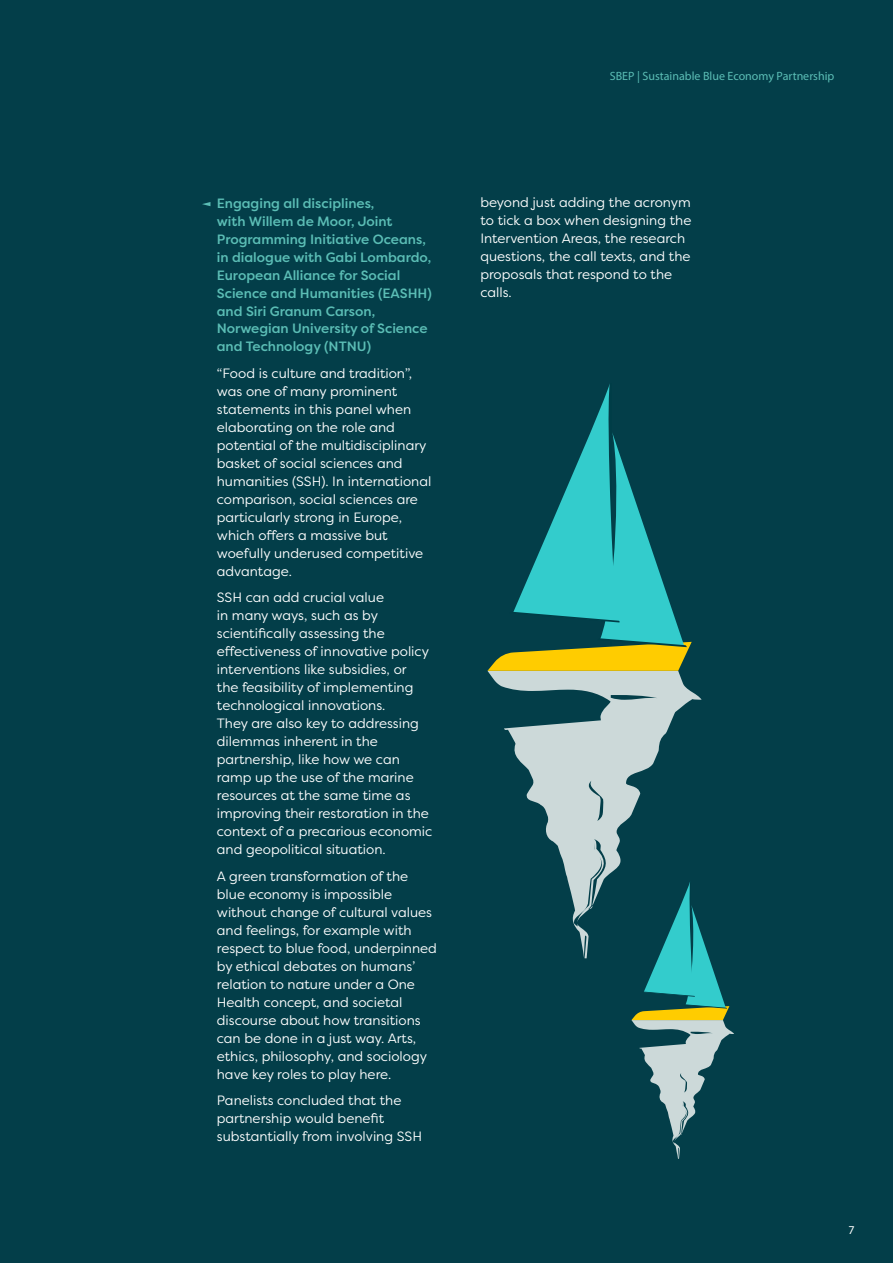
<style>
.page{position:relative;width:893px;height:1263px;background:#033e49}
.page>*{position:absolute;margin:0;border:0;box-sizing:border-box;transform-origin:0 0}
.t1{font:13.5px/18px "Filson Pro";color:#fff}
.t2{font:500 13.5px/18px "Filson Pro";color:#5bbdb5}
.t3{font:12px "Myriad Pro";color:#5bbdb5}
.t4{font:12px "Myriad Pro";color:#fff}
</style>
<div class="page">
<svg style="left:487px;top:671px;width:215px;height:287px"></svg>
<svg style="left:487px;top:384px;width:205px;height:287px"></svg>
<svg style="left:631px;top:881px;width:103px;height:278px"></svg>
<svg style="left:202px;top:202px;width:8px;height:4px"></svg>
<p class="t3" style="left:610px;top:68px;width:226px">SBEP | Sustainable Blue Economy Partnership</p>
<p class="t2" style="left:217px;top:193px;width:216px">Engaging all disciplines,<br>with Willem de Moor, Joint<br>Programming Initiative Oceans, in dialogue with Gabi Lombardo,<br>European Alliance for Social<br>Science and Humanities (EASHH) and Siri Granum Carson,<br>Norwegian University of Science and Technology (NTNU)</p>
<p class="t1" style="left:217px;top:364px;width:216px">“Food is culture and tradition”, was one of many prominent statements in this panel when elaborating on the role and potential of the multidisciplinary basket of social sciences and humanities (SSH). In international comparison, social sciences are particularly strong in Europe, which offers a massive but woefully underused competitive advantage.</p>
<p class="t1" style="left:217px;top:588px;width:217px">SSH can add crucial value<br>in many ways, such as by scientifically assessing the effectiveness of innovative policy interventions like subsidies, or<br>the feasibility of implementing technological innovations.<br>They are also key to addressing dilemmas inherent in the partnership, like how we can ramp up the use of the marine resources at the same time as improving their restoration in the context of a precarious economic and geopolitical situation.</p>
<p class="t1" style="left:217px;top:867px;width:221px">A green transformation of the blue economy is impossible without change of cultural values and feelings, for example with respect to blue food, underpinned by ethical debates on humans’ relation to nature under a One<br>Health concept, and societal discourse about how transitions can be done in a just way. Arts, ethics, philosophy, and sociology have key roles to play here.</p>
<p class="t1" style="left:217px;top:1091px;width:207px">Panelists concluded that the partnership would benefit substantially from involving SSH</p>
<p class="t1" style="left:480px;top:193px;width:213px">beyond just adding the acronym to tick a box when designing the<br>Intervention Areas, the research questions, the call texts, and the proposals that respond to the calls.</p>
<p class="t4" style="left:848px;top:1223px;width:8px">7</p>
</div>
